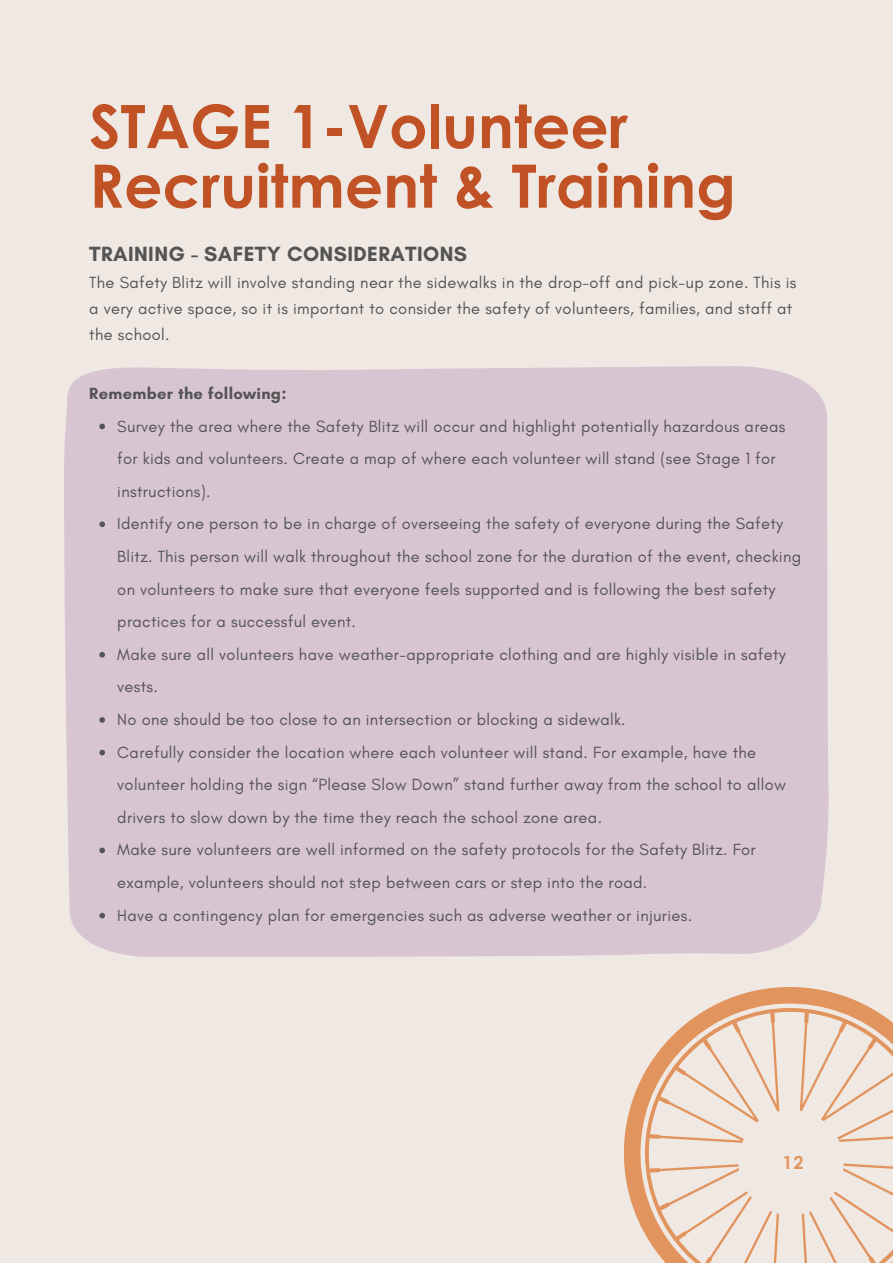
<style>
.page{position:relative;width:893px;height:1264px;background:#fff}
.page>*{position:absolute;margin:0;border:0;box-sizing:border-box;transform-origin:0 0}
.t1{font:700 60px/59.6px "Century Gothic";color:#c15225}
.t2{font:700 21px "Glacial Indifference";letter-spacing:.02em;color:#545454}
.t3{font:700 18px "Century Gothic";color:#e2945e}
.t4{font:16.5px/32.5px "Glacial Indifference";letter-spacing:.02em;color:#545454}
.t5{font:700 16.5px "Glacial Indifference";letter-spacing:.02em;color:#545454}
</style>
<div class="page">
<div style="left:0;top:0;width:892px;height:1262px;background:#f0e9e3"></div>
<div style="left:64px;top:366px;width:764px;height:591px;background:#d7c5d2"></div>
<svg style="left:99px;top:423px;width:6px;height:6px"></svg>
<svg style="left:99px;top:521px;width:6px;height:6px"></svg>
<svg style="left:99px;top:652px;width:6px;height:5px"></svg>
<svg style="left:99px;top:717px;width:6px;height:5px"></svg>
<svg style="left:99px;top:749px;width:6px;height:6px"></svg>
<svg style="left:99px;top:847px;width:6px;height:6px"></svg>
<svg style="left:99px;top:912px;width:6px;height:6px"></svg>
<svg style="left:623px;top:987px;width:248px;height:247px"></svg>
<svg style="left:645px;top:1008px;width:247px;height:254px"></svg>
<div style="left:738px;top:1109px;width:105px;height:106px;background:#f0e9e3;border-radius:50%"></div>
<p class="t1" style="left:89px;top:95px;width:648px">STAGE 1-Volunteer<br>Recruitment &amp; Training</p>
<p class="t2" style="left:89px;top:241px;width:379px">TRAINING - SAFETY CONSIDERATIONS</p>
<p class="t4" style="left:89px;top:270px;width:708px;line-height:25.8px">The Safety Blitz will involve standing near the sidewalks in the drop-off and pick-up zone. This is a very active space, so it is important to consider the safety of volunteers, families, and staff at the school.</p>
<p class="t5" style="left:89px;top:383px;width:199px">Remember the following:</p>
<p class="t4" style="left:117px;top:409px;width:669px">Survey the area where the Safety Blitz will occur and highlight potentially hazardous areas for kids and volunteers. Create a map of where each volunteer will stand (see Stage 1 for instructions).</p>
<p class="t4" style="left:117px;top:507px;width:685px">Identify one person to be in charge of overseeing the safety of everyone during the Safety Blitz. This person will walk throughout the school zone for the duration of the event, checking on volunteers to make sure that everyone feels supported and is following the best safety practices for a successful event.</p>
<p class="t4" style="left:117px;top:637px;width:670px">Make sure all volunteers have weather-appropriate clothing and are highly visible in safety vests.</p>
<p class="t4" style="left:117px;top:703px;width:510px">No one should be too close to an intersection or blocking a sidewalk.</p>
<p class="t4" style="left:117px;top:735px;width:670px">Carefully consider the location where each volunteer will stand. For example, have the volunteer holding the sign “Please Slow Down” stand further away from the school to allow drivers to slow down by the time they reach the school zone area.</p>
<p class="t4" style="left:117px;top:833px;width:640px">Make sure volunteers are well informed on the safety protocols for the Safety Blitz. For example, volunteers should not step between cars or step into the road.</p>
<p class="t4" style="left:117px;top:898px;width:576px">Have a contingency plan for emergencies such as adverse weather or injuries.</p>
<p class="t3" style="left:782px;top:1151px;width:23px">12</p>
</div>
